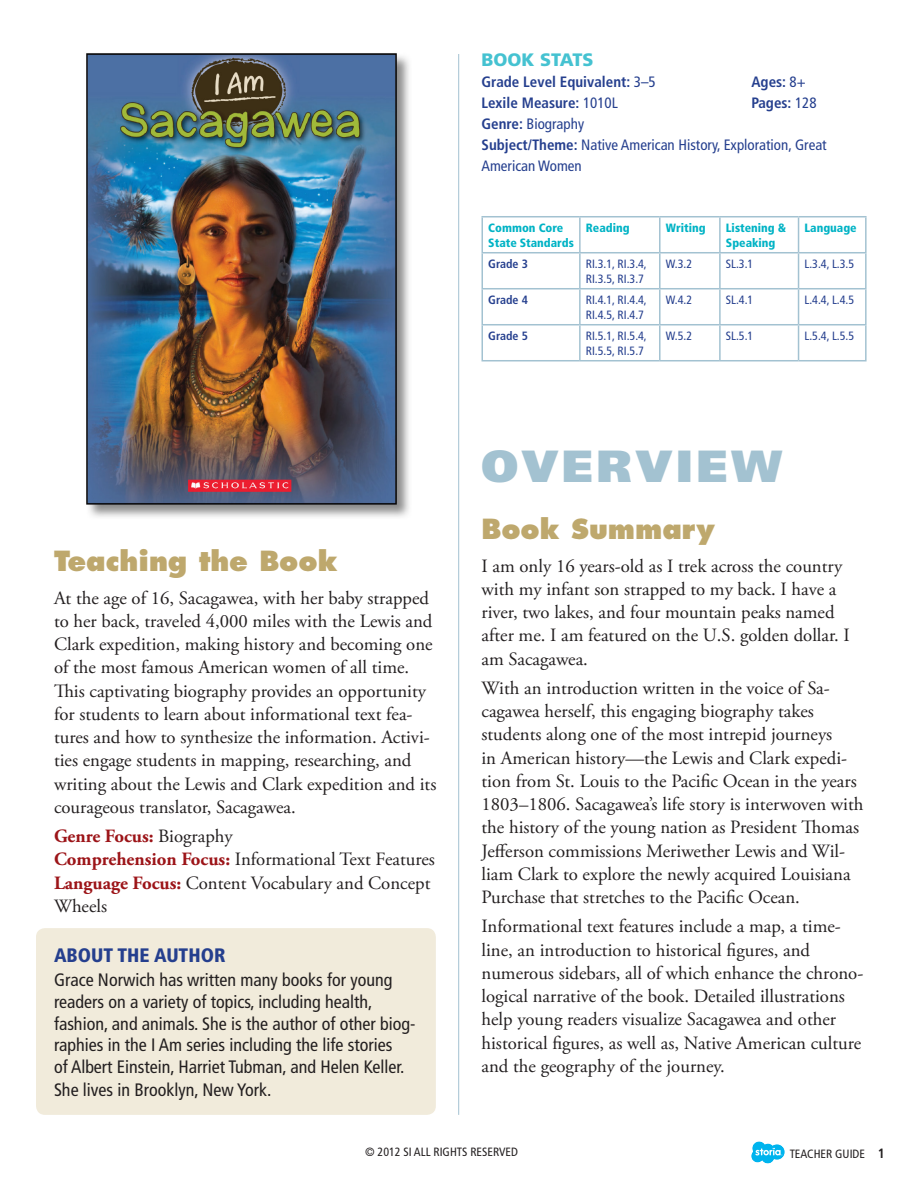
<style>
.page{position:relative;width:918px;height:1188px;background:#fff}
.page>*{position:absolute;margin:0;border:0;box-sizing:border-box;transform-origin:0 0}
.t1{font:900 45px "Frutiger LT Std";letter-spacing:.09em;color:#a3c2d1}
.t2{font:800 27px "Futura Infant";color:#bea86d}
.t3{font:900 condensed 19.5px "Frutiger";color:#253f8e}
.body_text{font:18.75px/23.2px "Adobe Garamond Pro";color:#231f20}
.body_text-2{font:700 18.75px "Adobe Garamond Pro";color:#9c1418}
.t4{font:condensed 18px/21.6px "Frutiger";color:#231f20}
.t5{font:900 18px "Frutiger";color:#45c2d1}
.t6{font:condensed 15px/21px "Frutiger";color:#253f8e}
.t7{font:700 condensed 15px "Frutiger";color:#253f8e}
.t8{font:condensed 12px/15px "Frutiger";color:#253f8e}
.t9{font:900 condensed 12px/15px "Frutiger";color:#00b3c5}
.t10{font:condensed 12px "Frutiger";color:#231f20}
.t11{font:700 condensed 12px "Frutiger";color:#253f8e}
.s1{font-weight:400}
.s2{font-weight:700}
.s3{font-weight:400;color:#231f20}
.s4{font-weight:700;color:#9c1418}
.s5{font-weight:700;font-size:13.5px}
</style>
<div class="page">
<img style="left:86px;top:53px;width:433px;height:535px">
<svg style="left:751px;top:1141px;width:34px;height:23px"></svg>
<div style="left:36px;top:928px;width:400px;height:187px;background:#f1ebdb;border-radius:9px"></div>
<hr style="left:458px;top:54px;width:1px;height:1061px;background:#a3c2d1">
<hr style="left:482px;top:216px;width:98px;height:1px;background:#a3c2d1">
<hr style="left:482px;top:217px;width:1px;height:35px;background:#a3c2d1">
<hr style="left:580px;top:216px;width:80px;height:1px;background:#a3c2d1">
<hr style="left:579px;top:217px;width:2px;height:35px;background:#a3c2d1">
<hr style="left:660px;top:216px;width:60px;height:1px;background:#a3c2d1">
<hr style="left:659px;top:217px;width:2px;height:35px;background:#a3c2d1">
<hr style="left:720px;top:216px;width:79px;height:1px;background:#a3c2d1">
<hr style="left:719px;top:217px;width:2px;height:35px;background:#a3c2d1">
<hr style="left:799px;top:216px;width:68px;height:1px;background:#a3c2d1">
<hr style="left:798px;top:217px;width:1px;height:35px;background:#a3c2d1">
<hr style="left:865px;top:217px;width:2px;height:35px;background:#a3c2d1">
<hr style="left:482px;top:252px;width:98px;height:1px;background:#a3c2d1">
<hr style="left:482px;top:253px;width:1px;height:35px;background:#a3c2d1">
<hr style="left:580px;top:252px;width:80px;height:1px;background:#a3c2d1">
<hr style="left:579px;top:253px;width:2px;height:35px;background:#a3c2d1">
<hr style="left:660px;top:252px;width:60px;height:1px;background:#a3c2d1">
<hr style="left:659px;top:253px;width:2px;height:35px;background:#a3c2d1">
<hr style="left:720px;top:252px;width:79px;height:1px;background:#a3c2d1">
<hr style="left:719px;top:253px;width:2px;height:35px;background:#a3c2d1">
<hr style="left:799px;top:252px;width:68px;height:1px;background:#a3c2d1">
<hr style="left:798px;top:253px;width:1px;height:35px;background:#a3c2d1">
<hr style="left:865px;top:253px;width:2px;height:35px;background:#a3c2d1">
<hr style="left:482px;top:288px;width:98px;height:1px;background:#a3c2d1">
<hr style="left:482px;top:289px;width:1px;height:35px;background:#a3c2d1">
<hr style="left:580px;top:288px;width:80px;height:1px;background:#a3c2d1">
<hr style="left:579px;top:289px;width:2px;height:35px;background:#a3c2d1">
<hr style="left:660px;top:288px;width:60px;height:1px;background:#a3c2d1">
<hr style="left:659px;top:289px;width:2px;height:35px;background:#a3c2d1">
<hr style="left:720px;top:288px;width:79px;height:1px;background:#a3c2d1">
<hr style="left:719px;top:289px;width:2px;height:35px;background:#a3c2d1">
<hr style="left:799px;top:288px;width:68px;height:1px;background:#a3c2d1">
<hr style="left:798px;top:289px;width:1px;height:35px;background:#a3c2d1">
<hr style="left:865px;top:289px;width:2px;height:35px;background:#a3c2d1">
<hr style="left:482px;top:324px;width:98px;height:1px;background:#a3c2d1">
<hr style="left:482px;top:325px;width:1px;height:35px;background:#a3c2d1">
<hr style="left:580px;top:324px;width:80px;height:1px;background:#a3c2d1">
<hr style="left:579px;top:325px;width:2px;height:35px;background:#a3c2d1">
<hr style="left:660px;top:324px;width:60px;height:1px;background:#a3c2d1">
<hr style="left:659px;top:325px;width:2px;height:35px;background:#a3c2d1">
<hr style="left:720px;top:324px;width:79px;height:1px;background:#a3c2d1">
<hr style="left:719px;top:325px;width:2px;height:35px;background:#a3c2d1">
<hr style="left:799px;top:324px;width:68px;height:1px;background:#a3c2d1">
<hr style="left:798px;top:325px;width:1px;height:35px;background:#a3c2d1">
<hr style="left:865px;top:325px;width:2px;height:35px;background:#a3c2d1">
<hr style="left:482px;top:360px;width:98px;height:1px;background:#a3c2d1">
<hr style="left:580px;top:360px;width:80px;height:1px;background:#a3c2d1">
<hr style="left:660px;top:360px;width:60px;height:1px;background:#a3c2d1">
<hr style="left:720px;top:360px;width:79px;height:1px;background:#a3c2d1">
<hr style="left:799px;top:360px;width:68px;height:1px;background:#a3c2d1">
<p class="t5" style="left:482px;top:49px;width:113px">BOOK STATS</p>
<p class="t7" style="left:482px;top:73px;width:176px">Grade Level Equivalent: <span class="s1">3–5</span></p>
<p class="t7" style="left:752px;top:73px;width:56px">Ages: <span class="s1">8+</span></p>
<p class="t7" style="left:482px;top:94px;width:138px">Lexile Measure: <span class="s1">1010L</span></p>
<p class="t7" style="left:752px;top:94px;width:67px">Pages: <span class="s1">128</span></p>
<p class="t6" style="left:482px;top:114px;width:104px"><span class="s2">Genre:</span> Biography</p>
<p class="t6" style="left:482px;top:135px;width:347px"><span class="s2">Subject/Theme:</span> Native American History, Exploration, Great<br>American Women</p>
<p class="t9" style="left:488px;top:220px;width:87px">Common Core<br>State Standards</p>
<p class="t9" style="left:586px;top:220px;width:45px">Reading</p>
<p class="t9" style="left:666px;top:220px;width:41px">Writing</p>
<p class="t9" style="left:726px;top:220px;width:62px">Listening &amp;<br>Speaking</p>
<p class="t9" style="left:805px;top:220px;width:54px">Language</p>
<p class="t11" style="left:488px;top:256px;width:41px">Grade 3</p>
<p class="t8" style="left:586px;top:256px;width:63px">RI.3.1, RI.3.4,<br>RI.3.5, RI.3.7</p>
<p class="t8" style="left:666px;top:256px;width:28px">W.3.2</p>
<p class="t8" style="left:726px;top:256px;width:29px">SL.3.1</p>
<p class="t8" style="left:805px;top:256px;width:51px">L.3.4, L.3.5</p>
<p class="t11" style="left:488px;top:292px;width:41px">Grade 4</p>
<p class="t8" style="left:586px;top:292px;width:63px">RI.4.1, RI.4.4,<br>RI.4.5, RI.4.7</p>
<p class="t8" style="left:666px;top:292px;width:28px">W.4.2</p>
<p class="t8" style="left:726px;top:292px;width:29px">SL.4.1</p>
<p class="t8" style="left:805px;top:292px;width:51px">L.4.4, L.4.5</p>
<p class="t11" style="left:488px;top:328px;width:41px">Grade 5</p>
<p class="t8" style="left:586px;top:328px;width:63px">RI.5.1, RI.5.4,<br>RI.5.5, RI.5.7</p>
<p class="t8" style="left:666px;top:328px;width:28px">W.5.2</p>
<p class="t8" style="left:726px;top:328px;width:29px">SL.5.1</p>
<p class="t8" style="left:805px;top:328px;width:51px">L.5.4, L.5.5</p>
<p class="t2" style="left:54px;top:544px;width:285px">Teaching the Book</p>
<p class="body_text" style="left:54px;top:587px;width:384px">At the age of 16, Sacagawea, with her baby strapped to her back, traveled 4,000 miles with the Lewis and Clark expedition, making history and becoming one of the most famous American women of all time.<br>This captivating biography provides an opportunity for students to learn about informational text fea&shy;tures and how to synthesize the information. Activi&shy;ties engage students in mapping, researching, and writing about the Lewis and Clark expedition and its courageous translator, Sacagawea.</p>
<p class="body_text-2" style="left:54px;top:825px;width:180px">Genre Focus: <span class="s3">Biography</span></p>
<p class="body_text" style="left:54px;top:848px;width:382px"><span class="s4">Comprehension Focus:</span> Informational Text Features</p>
<p class="body_text" style="left:54px;top:872px;width:378px"><span class="s4">Language Focus:</span> Content Vocabulary and Concept<br>Wheels</p>
<p class="t3" style="left:54px;top:943px;width:173px">ABOUT THE AUTHOR</p>
<p class="t4" style="left:54px;top:970px;width:363px">Grace Norwich has written many books for young readers on a variety of topics, including health, fashion, and animals. She is the author of other biog&shy;raphies in the I Am series including the life stories<br>of Albert Einstein, Harriet Tubman, and Helen Keller.</p>
<p class="t4" style="left:54px;top:1079px;width:219px">She lives in Brooklyn, New York.</p>
<p class="t1" style="left:482px;top:439px;width:302px">OVERVIEW</p>
<p class="t2" style="left:482px;top:512px;width:235px">Book Summary</p>
<p class="body_text" style="left:482px;top:555px;width:370px">I am only 16 years-old as I trek across the country with my infant son strapped to my back. I have a river, two lakes, and four mountain peaks named after me. I am featured on the U.S. golden dollar. I am Sacagawea.</p>
<p class="body_text" style="left:482px;top:677px;width:383px">With an introduction written in the voice of Sa&shy;cagawea herself, this engaging biography takes students along one of the most intrepid journeys<br>in American history—the Lewis and Clark expedi&shy;tion from St. Louis to the Pacific Ocean in the years 1803–1806. Sacagawea’s life story is interwoven with the history of the young nation as President Thomas Jefferson commissions Meriwether Lewis and Wil&shy;liam Clark to explore the newly acquired Louisiana Purchase that stretches to the Pacific Ocean.</p>
<p class="body_text" style="left:482px;top:915px;width:383px">Informational text features include a map, a time&shy;line, an introduction to historical figures, and numerous sidebars, all of which enhance the chrono&shy;logical narrative of the book. Detailed illustrations help young readers visualize Sacagawea and other historical figures, as well as, Native American culture and the geography of the journey.</p>
<p class="t10" style="left:365px;top:1145px;width:154px">© 2012 SI ALL RIGHTS RESERVED</p>
<p class="t10" style="left:790px;top:1146px;width:97px">TEACHER GUIDE <span class="s5">1</span></p>
</div>
